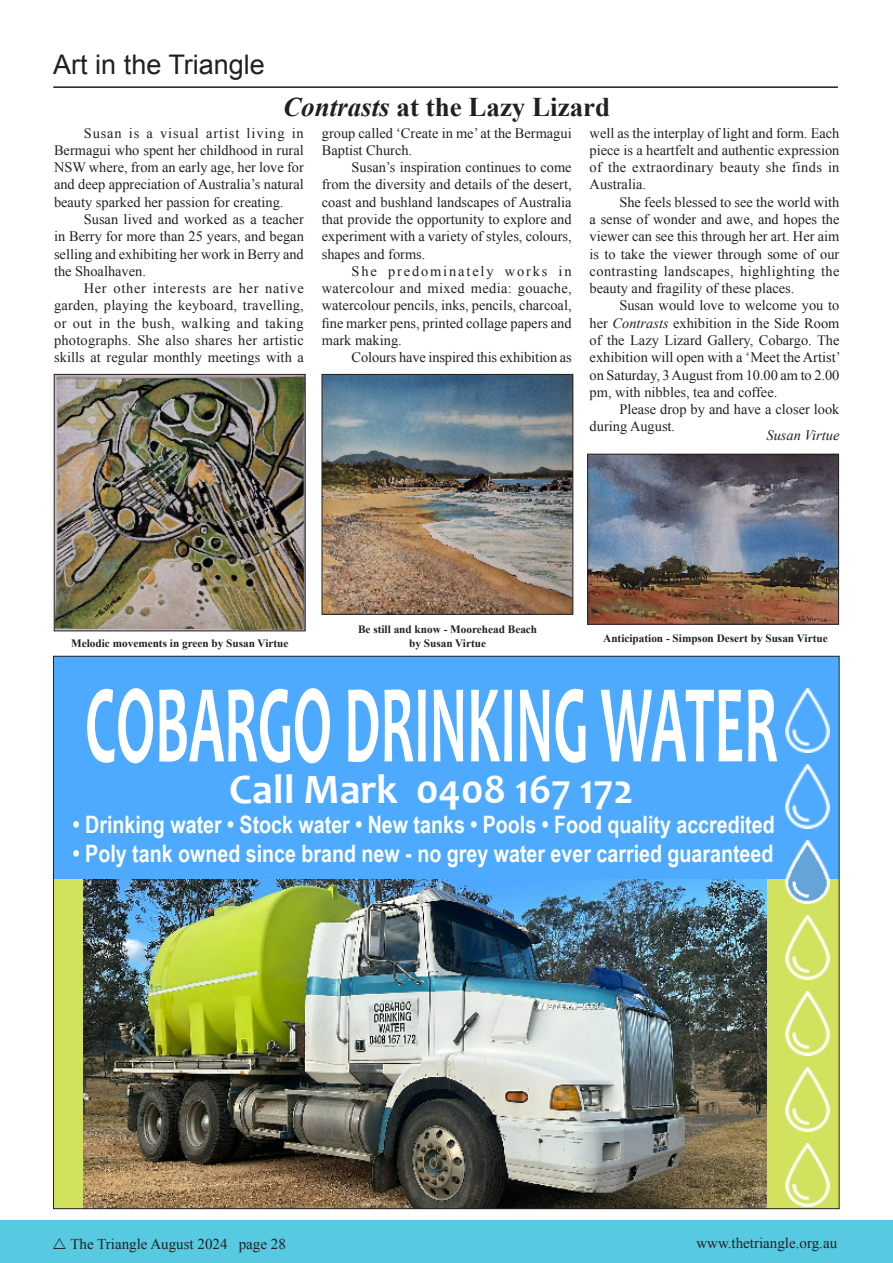
<style>
.page{position:relative;width:893px;height:1263px;background:#fff}
.page>*{position:absolute;margin:0;border:0;box-sizing:border-box;transform-origin:0 0}
.t1{font:700 112.5px "Candara";color:#fff;scale:.5 1}
.t2{font:700 42px "Candara";color:#fff}
.Headline_3{font:700 27px "Times New Roman";color:#231f20}
.PageTitle{font:27px "Arial";color:#231f20}
.t3{font:700 24px "Arial Narrow";color:#fff}
.t4{font:15px "Times New Roman";color:#231f20}
.Body_text{font:14.4px/17.2px "Times New Roman";color:#231f20;text-align:justify}
.author{font:italic 14.4px "Times New Roman";color:#231f20}
.t5{font:700 11.25px "Times New Roman";color:#231f20}
.s1{font-style:italic}
</style>
<div class="page">
<div style="left:0;top:1220px;width:893px;height:43px;background:#57c9e0"></div>
<hr style="left:53px;top:86px;width:785px;height:2px;background:#231f20">
<img style="left:324px;top:376px;width:247px;height:236px">
<div style="left:322px;top:374px;width:251px;height:240px;border:1px solid #231f20"></div>
<img style="left:589px;top:456px;width:248px;height:166px">
<div style="left:587px;top:454px;width:252px;height:170px;border:1px solid #231f20"></div>
<img style="left:56px;top:376px;width:247px;height:253px">
<div style="left:54px;top:374px;width:251px;height:257px;border:1px solid #231f20"></div>
<div style="left:53px;top:878px;width:786px;height:331px;background:#d2e25e"></div>
<img style="left:83px;top:878px;width:683px;height:329px">
<div style="left:53px;top:656px;width:786px;height:222px;background:#4eaaff"></div>
<img style="left:786px;top:840px;width:43px;height:64px">
<img style="left:786px;top:991px;width:43px;height:64px">
<img style="left:786px;top:1067px;width:43px;height:64px">
<img style="left:786px;top:1143px;width:43px;height:64px">
<img style="left:786px;top:689px;width:43px;height:63px">
<img style="left:786px;top:764px;width:43px;height:64px">
<img style="left:786px;top:916px;width:43px;height:64px">
<p class="PageTitle" style="left:53px;top:46px;width:213px">Art in the Triangle</p>
<p class="Headline_3" style="left:283px;top:88px;width:329px"><span class="s1">Contrasts</span> at the Lazy Lizard</p>
<p class="Body_text" style="left:54px;top:124px;width:251px;text-indent:30px">Susan is a visual artist living in Bermagui who spent her childhood in rural NSW where, from an early age, her love for and deep appreciation of Australia’s natural beauty sparked her passion for creating.</p>
<p class="Body_text" style="left:54px;top:210px;width:251px;text-indent:30px">Susan lived and worked as a teacher in Berry for more than 25 years, and began selling and exhibiting her work in Berry and the Shoalhaven.</p>
<p class="Body_text" style="left:54px;top:279px;width:251px;text-indent:30px">Her other interests are her native garden, playing the keyboard, travelling, or out in the bush, walking and taking photographs. She also shares her artistic skills at regular monthly meetings with a</p>
<p class="Body_text" style="left:322px;top:124px;width:251px">group called ‘Create in me’ at the Bermagui<br>Baptist Church.</p>
<p class="Body_text" style="left:322px;top:159px;width:251px;text-indent:30px">Susan’s inspiration continues to come from the diversity and details of the desert, coast and bushland landscapes of Australia that provide the opportunity to explore and experiment with a variety of styles, colours, shapes and forms.</p>
<p class="Body_text" style="left:322px;top:262px;width:251px;text-indent:30px">She predominately works in watercolour and mixed media: gouache, watercolour pencils, inks, pencils, charcoal, fine marker pens, printed collage papers and mark making.</p>
<p class="Body_text" style="left:352px;top:349px;width:222px">Colours have inspired this exhibition as</p>
<p class="Body_text" style="left:590px;top:124px;width:251px">well as the interplay of light and form. Each piece is a heartfelt and authentic expression of the extraordinary beauty she finds in Australia.</p>
<p class="Body_text" style="left:590px;top:193px;width:251px;text-indent:30px">She feels blessed to see the world with a sense of wonder and awe, and hopes the viewer can see this through her art. Her aim is to take the viewer through some of our contrasting landscapes, highlighting the beauty and fragility of these places.</p>
<p class="Body_text" style="left:590px;top:297px;width:252px;text-indent:30px">Susan would love to welcome you to her <span class="s1">Contrasts</span> exhibition in the Side Room of the Lazy Lizard Gallery, Cobargo. The exhibition will open with a ‘Meet the Artist’ on Saturday, 3 August from 10.00 am to 2.00 pm, with nibbles, tea and coffee.</p>
<p class="Body_text" style="left:590px;top:400px;width:251px;text-indent:30px">Please drop by and have a closer look during August.</p>
<p class="author" style="left:766px;top:426px;width:74px">Susan Virtue</p>
<p class="t5" style="left:358px;top:622px;width:181px">Be still and know - Moorehead Beach</p>
<p class="t5" style="left:71px;top:635px;width:219px">Melodic movements in green by Susan Virtue</p>
<p class="t5" style="left:409px;top:635px;width:78px">by Susan Virtue</p>
<p class="t5" style="left:603px;top:630px;width:226px">Anticipation - Simpson Desert by Susan Virtue</p>
<p class="t1" style="left:85px;top:654px;width:1387px">COBARGO DRINKING WATER</p>
<p class="t2" style="left:229px;top:763px;width:406px">Call Mark 0408 167 172</p>
<p class="t3" style="left:73px;top:807px;width:703px">• Drinking water • Stock water • New tanks • Pools • Food quality accredited</p>
<p class="t3" style="left:73px;top:835px;width:702px">• Poly tank owned since brand new - no grey water ever carried guaranteed</p>
<p class="t4" style="left:70px;top:1234px;width:217px">The Triangle August 2024 page 28</p>
<p class="t4" style="left:696px;top:1232px;width:142px">www.thetriangle.org.au</p>
</div>
